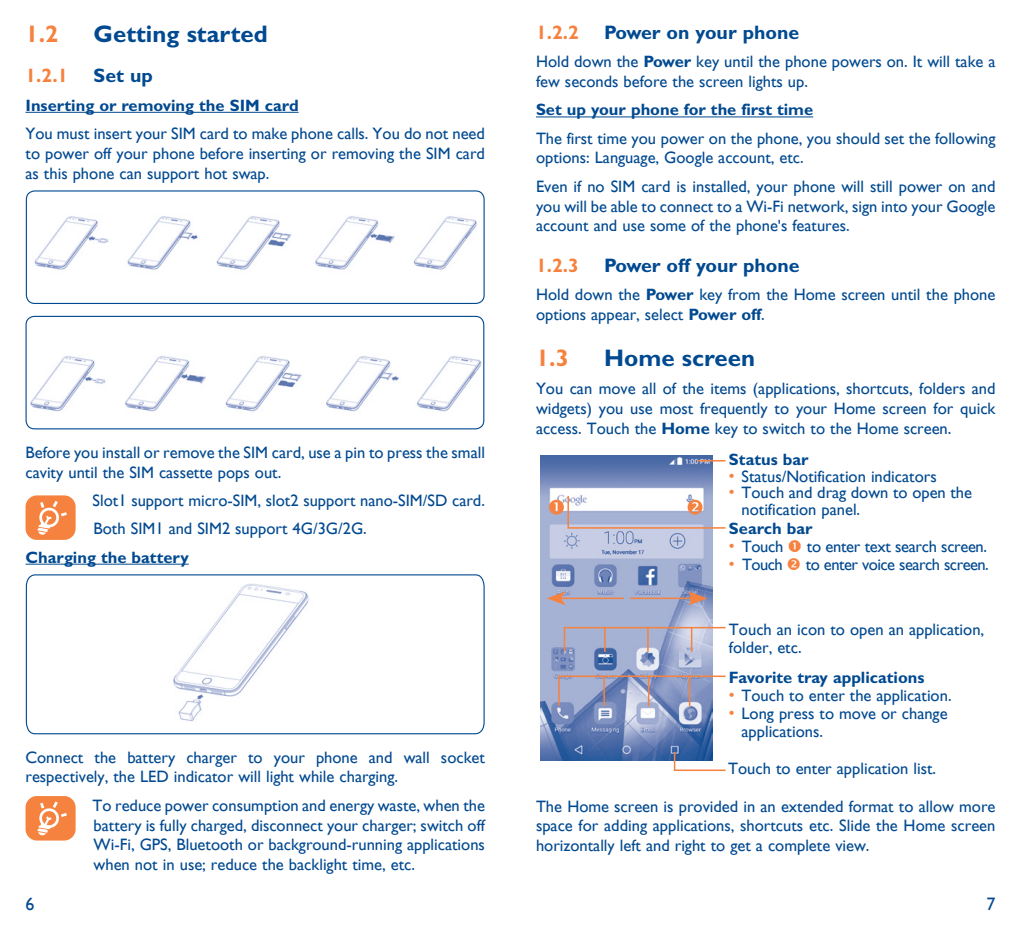
<style>
.page{position:relative;width:1021px;height:936px;background:#fff}
.page>*{position:absolute;margin:0;border:0;box-sizing:border-box;transform-origin:0 0}
.t1{font:700 24px "Gill Sans Std";color:#014990}
.t2{font:700 24px "Gill Sans Std";color:#f5823f}
.t3{font:700 19.5px "Gill Sans Std";color:#014990}
.t4{font:700 19.5px "Gill Sans Std";color:#f5823f}
.t5{font:18px "Gill Sans";color:#014990}
.Body{font:16.5px/19.8px "Gill Sans";color:#014990}
.Tip{font:16.5px/19.8px "Gill Sans";color:#014990}
.Heading_3{font:700 16.5px "Gill Sans Std";color:#014990}
.Tip-2{font:16.5px "Gill Sans";letter-spacing:-.03em;color:#014990}
.Tip-3{font:16.5px "Gill Sans";letter-spacing:-.02em;color:#014990}
.s1{font-family:"Gill Sans Std";font-weight:700}
.s2{color:#f5823f}
</style>
<div class="page">
<hr style="left:26px;top:112px;width:272px;height:1px;background:#014990">
<hr style="left:26px;top:563px;width:163px;height:1px;background:#014990">
<div style="left:26px;top:190px;width:458px;height:114px;border:1px solid #014990;border-radius:8px"></div>
<img style="left:34px;top:216px;width:443px;height:54px">
<div style="left:26px;top:316px;width:458px;height:113px;border:1px solid #014990;border-radius:8px"></div>
<img style="left:30px;top:356px;width:451px;height:56px">
<div style="left:26px;top:495px;width:50px;height:45px;background:#f5823f;border-radius:11px"></div>
<svg style="left:37px;top:501px;width:30px;height:33px"></svg>
<svg style="left:25px;top:574px;width:460px;height:160px"></svg>
<img style="left:129px;top:578px;width:214px;height:153px">
<div style="left:26px;top:796px;width:50px;height:44px;background:#f5823f;border-radius:11px"></div>
<svg style="left:37px;top:801px;width:30px;height:34px"></svg>
<hr style="left:536px;top:116px;width:277px;height:1px;background:#014990">
<img style="left:540px;top:455px;width:172px;height:305px">
<svg style="left:697px;top:460px;width:28px;height:1px"></svg>
<hr style="left:561px;top:597px;width:63px;height:2px;background:#f5823f">
<svg style="left:546px;top:591px;width:19px;height:14px"></svg>
<hr style="left:630px;top:597px;width:63px;height:2px;background:#f5823f">
<svg style="left:688px;top:591px;width:19px;height:14px"></svg>
<svg style="left:557px;top:674px;width:169px;height:33px;background:#a0a5c3"></svg>
<svg style="left:563px;top:626px;width:163px;height:26px;background:#b6b6cb"></svg>
<svg style="left:673px;top:750px;width:53px;height:21px"></svg>
<svg style="left:549px;top:494px;width:177px;height:35px"></svg>
<hr style="left:688px;top:676px;width:2px;height:30px;background:#f5823f">
<p class="t2" style="left:26px;top:20px;width:34px">1.2</p>
<p class="t1" style="left:94px;top:20px;width:176px">Getting started</p>
<p class="t4" style="left:26px;top:64px;width:44px">1.2.1</p>
<p class="t3" style="left:94px;top:64px;width:61px">Set up</p>
<p class="Heading_3" style="left:26px;top:95px;width:274px">Inserting or removing the SIM card</p>
<p class="Body" style="left:26px;top:123px;width:461px;text-align:justify">You must insert your SIM card to make phone calls. You do not need to power off your phone before inserting or removing the SIM card as this phone can support hot swap.</p>
<p class="Body" style="left:26px;top:442px;width:461px">Before you install or remove the SIM card, use a pin to press the small cavity until the SIM cassette pops out.</p>
<p class="Body" style="left:93px;top:490px;width:394px">Slot1 support micro-SIM, slot2 support nano-SIM/SD card.</p>
<p class="Body" style="left:94px;top:518px;width:275px">Both SIM1 and SIM2 support 4G/3G/2G.</p>
<p class="Heading_3" style="left:26px;top:547px;width:165px">Charging the battery</p>
<p class="Body" style="left:26px;top:747px;width:461px">Connect the battery charger to your phone and wall socket respectively, the LED indicator will light while charging.</p>
<p class="Tip" style="left:93px;top:795px;width:394px;text-align:justify">To reduce power consumption and energy waste, when the battery is fully charged, disconnect your charger; switch off Wi-Fi, GPS, Bluetooth or background-running applications when not in use; reduce the backlight time, etc.</p>
<p class="t4" style="left:536px;top:21px;width:44px">1.2.2</p>
<p class="t3" style="left:604px;top:21px;width:197px">Power on your phone</p>
<p class="Body" style="left:536px;top:52px;width:461px">Hold down the <span class="s1">Power</span> key until the phone powers on. It will take a few seconds before the screen lights up.</p>
<p class="Heading_3" style="left:536px;top:100px;width:279px">Set up your phone for the first time</p>
<p class="Body" style="left:536px;top:128px;width:461px">The first time you power on the phone, you should set the following options: Language, Google account, etc.</p>
<p class="Body" style="left:536px;top:176px;width:461px;text-align:justify">Even if no SIM card is installed, your phone will still power on and you will be able to connect to a Wi-Fi network, sign into your Google account and use some of the phone's features.</p>
<p class="t4" style="left:536px;top:254px;width:44px">1.2.3</p>
<p class="t3" style="left:604px;top:254px;width:197px">Power off your phone</p>
<p class="Body" style="left:536px;top:285px;width:461px">Hold down the <span class="s1">Power</span> key from the Home screen until the phone options appear, select <span class="s1">Power off</span>.</p>
<p class="t2" style="left:536px;top:343px;width:34px">1.3</p>
<p class="t1" style="left:604px;top:343px;width:152px">Home screen</p>
<p class="Body" style="left:536px;top:378px;width:461px;text-align:justify">You can move all of the items (applications, shortcuts, folders and widgets) you use most frequently to your Home screen for quick access. Touch the <span class="s1">Home</span> key to switch to the Home screen.</p>
<p class="Heading_3" style="left:729px;top:450px;width:81px">Status bar</p>
<p class="Tip" style="left:729px;top:466px;width:209px"><span class="s2">•</span> Status/Notification indicators</p>
<p class="Tip" style="left:741px;top:484px;width:232px;line-height:16.5px;text-indent:-13px"><span class="s2">•</span> Touch and drag down to open the notification panel.</p>
<p class="Heading_3" style="left:729px;top:518px;width:85px">Search bar</p>
<p class="Tip" style="left:729px;top:536px;width:56px"><span class="s2">•</span> Touch</p>
<p class="Tip-3" style="left:806px;top:536px;width:182px">to enter text search screen.</p>
<p class="Tip" style="left:729px;top:554px;width:55px"><span class="s2">•</span> Touch</p>
<p class="Tip-2" style="left:805px;top:554px;width:185px">to enter voice search screen.</p>
<p class="Tip" style="left:729px;top:620px;width:257px;line-height:18px">Touch an icon to open an application, folder, etc.</p>
<p class="Heading_3" style="left:729px;top:667px;width:197px">Favorite tray applications</p>
<p class="Tip" style="left:729px;top:685px;width:224px"><span class="s2">•</span> Touch to enter the application.</p>
<p class="Tip" style="left:741px;top:704px;width:207px;line-height:18px;text-indent:-13px"><span class="s2">•</span> Long press to move or change applications.</p>
<p class="Tip" style="left:728px;top:758px;width:209px">Touch to enter application list.</p>
<p class="Body" style="left:536px;top:796px;width:461px;text-align:justify">The Home screen is provided in an extended format to allow more space for adding applications, shortcuts etc. Slide the Home screen horizontally left and right to get a complete view.</p>
<p class="t5" style="left:26px;top:893px;width:10px">6</p>
<p class="t5" style="left:986px;top:893px;width:10px">7</p>
</div>
